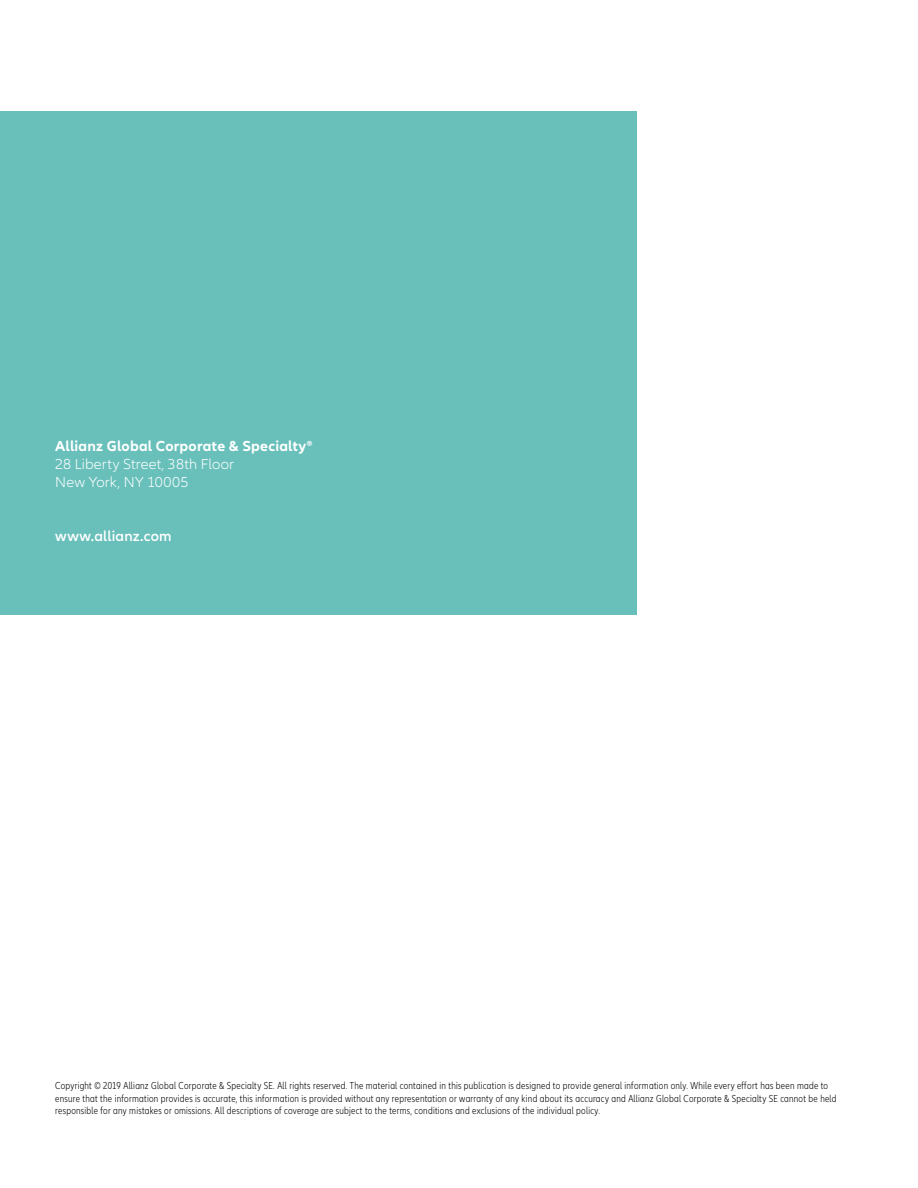
<style>
.page{position:relative;width:918px;height:1188px;background:#fff}
.page>*{position:absolute;margin:0;border:0;box-sizing:border-box;transform-origin:0 0}
.t1{font:300 15px/18px "Allianz Neo";letter-spacing:.01em;color:#fff}
.t2{font:700 15px "Allianz Neo";letter-spacing:.015em;color:#fff}
.t3{font:600 15px "Allianz Neo";letter-spacing:.01em;color:#fff}
.t4{font:300 condensed 10.5px/12.6px "Allianz Neo";letter-spacing:.025em;color:#000}
</style>
<div class="page">
<div style="left:0;top:111px;width:636px;height:504px;background:#69c0bb"></div>
<h1 class="t2" style="left:55px;top:438px;width:259px">Allianz Global Corporate &amp; Specialty®</h1>
<h1 class="t1" style="left:55px;top:456px;width:180px">28 Liberty Street, 38th Floor<br>New York, NY 10005</h1>
<h1 class="t3" style="left:55px;top:528px;width:118px">www.allianz.com</h1>
<p class="t4" style="left:55px;top:1080px;width:783px">Copyright © 2019 Allianz Global Corporate &amp; Specialty SE. All rights reserved. The material contained in this publication is designed to provide general information only. While every effort has been made to ensure that the information provides is accurate, this information is provided without any representation or warranty of any kind about its accuracy and Allianz Global Corporate &amp; Specialty SE cannot be held responsible for any mistakes or omissions. All descriptions of coverage are subject to the terms, conditions and exclusions of the individual policy.</p>
</div>
